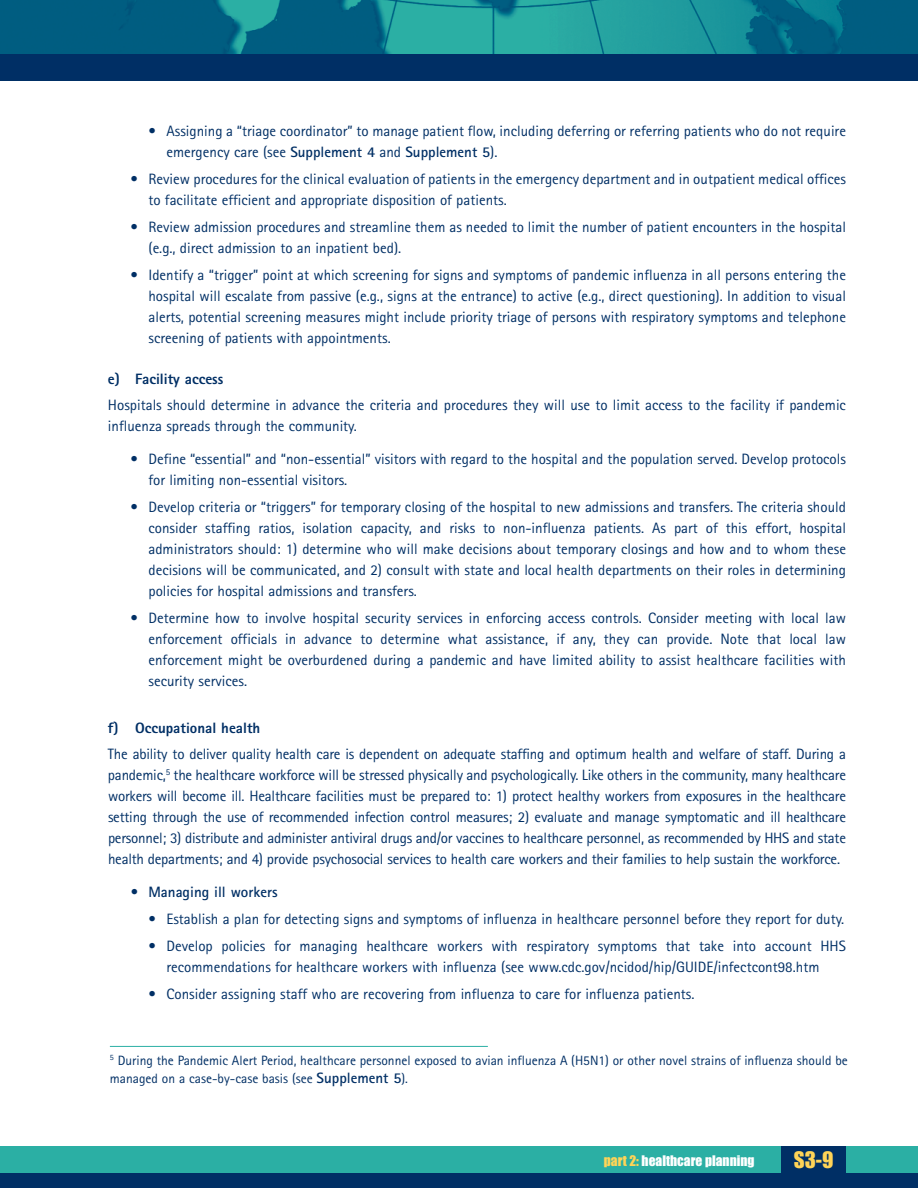
<style>
.page{position:relative;width:918px;height:1188px;background:#fff}
.page>*{position:absolute;margin:0;border:0;box-sizing:border-box;transform-origin:0 0}
.t1{font:21px "Impact";color:#ffd457}
.t2{font:15px/21px "Rotis Sans Serif";color:#002f65}
.t3{font:800 15px "Rotis Sans Serif";color:#002f65}
.t4{font:700 15px "Rotis Sans Serif";color:#002f65}
.t5{font:13.5px/18px "Rotis Sans Serif";color:#002f65}
.t6{font:13.5px "Impact";color:#fff}
.s1{font-weight:700}
.s2{font-weight:700;font-size:15px}
.s3{color:#ffd457}
</style>
<div class="page">
<div style="left:0;top:1173px;width:918px;height:15px;background:#002f65"></div>
<div style="left:0;top:1146px;width:918px;height:27px;background:#2bafa4"></div>
<div style="left:781px;top:1146px;width:65px;height:29px;background:#002f65"></div>
<img style="left:0;top:0;width:918px;height:54px">
<div style="left:0;top:54px;width:918px;height:27px;background:#002f65"></div>
<hr style="left:110px;top:1046px;width:378px;height:1px;background:#2bafa4">
<p class="t2" style="left:166px;top:122px;width:681px;text-indent:-18px">• Assigning a “triage coordinator” to manage patient flow, including deferring or referring patients who do not require emergency care (see <span class="s1">Supplement 4</span> and <span class="s1">Supplement 5</span>).</p>
<p class="t2" style="left:148px;top:170px;width:699px;text-indent:-18px">• Review procedures for the clinical evaluation of patients in the emergency department and in outpatient medical offices to facilitate efficient and appropriate disposition of patients.</p>
<p class="t2" style="left:148px;top:218px;width:699px;text-indent:-18px">• Review admission procedures and streamline them as needed to limit the number of patient encounters in the hospital (e.g., direct admission to an inpatient bed).</p>
<p class="t2" style="left:148px;top:266px;width:699px;text-align:justify;text-indent:-18px">• Identify a “trigger” point at which screening for signs and symptoms of pandemic influenza in all persons entering the hospital will escalate from passive (e.g., signs at the entrance) to active (e.g., direct questioning). In addition to visual alerts, potential screening measures might include priority triage of persons with respiratory symptoms and telephone screening of patients with appointments.</p>
<p class="t3" style="left:108px;top:373px;width:117px">e) Facility access</p>
<p class="t2" style="left:108px;top:396px;width:740px">Hospitals should determine in advance the criteria and procedures they will use to limit access to the facility if pandemic influenza spreads through the community.</p>
<p class="t2" style="left:148px;top:450px;width:699px;text-indent:-18px">• Define “essential” and “non-essential” visitors with regard to the hospital and the population served. Develop protocols for limiting non-essential visitors.</p>
<p class="t2" style="left:148px;top:498px;width:699px;text-align:justify;text-indent:-18px">• Develop criteria or “triggers” for temporary closing of the hospital to new admissions and transfers. The criteria should consider staffing ratios, isolation capacity, and risks to non-influenza patients. As part of this effort, hospital administrators should: 1) determine who will make decisions about temporary closings and how and to whom these decisions will be communicated, and 2) consult with state and local health departments on their roles in determining policies for hospital admissions and transfers.</p>
<p class="t2" style="left:148px;top:609px;width:699px;text-align:justify;text-indent:-18px">• Determine how to involve hospital security services in enforcing access controls. Consider meeting with local law enforcement officials in advance to determine what assistance, if any, they can provide. Note that local law enforcement might be overburdened during a pandemic and have limited ability to assist healthcare facilities with security services.</p>
<p class="t3" style="left:108px;top:722px;width:154px">f) Occupational health</p>
<p class="t2" style="left:108px;top:745px;width:740px;text-align:justify">The ability to deliver quality health care is dependent on adequate staffing and optimum health and welfare of staff. During a pandemic,<sup>5</sup> the healthcare workforce will be stressed physically and psychologically. Like others in the community, many healthcare workers will become ill. Healthcare facilities must be prepared to: 1) protect healthy workers from exposures in the healthcare setting through the use of recommended infection control measures; 2) evaluate and manage symptomatic and ill healthcare personnel; 3) distribute and administer antiviral drugs and/or vaccines to healthcare personnel, as recommended by HHS and state health departments; and 4) provide psychosocial services to health care workers and their families to help sustain the workforce.</p>
<p class="t4" style="left:131px;top:887px;width:149px">• Managing ill workers</p>
<p class="t2" style="left:149px;top:910px;width:697px">• Establish a plan for detecting signs and symptoms of influenza in healthcare personnel before they report for duty.</p>
<p class="t2" style="left:149px;top:937px;width:699px;text-align:center">• Develop policies for managing healthcare workers with respiratory symptoms that take into account HHS recommendations for healthcare workers with influenza (see www.cdc.gov/ncidod/hip/GUIDE/infectcont98.htm</p>
<p class="t2" style="left:149px;top:985px;width:547px">• Consider assigning staff who are recovering from influenza to care for influenza patients.</p>
<p class="t5" style="left:110px;top:1053px;width:739px"><sup>5</sup> During the Pandemic Alert Period, healthcare personnel exposed to avian influenza A (H5N1) or other novel strains of influenza should be managed on a case-by-case basis (see <span class="s2">Supplement 5</span>).</p>
<p class="t6" style="left:604px;top:1157px;width:152px"><span class="s3">part 2:</span> healthcare planning</p>
<h1 class="t1" style="left:794px;top:1153px;width:41px">S3-9</h1>
</div>
